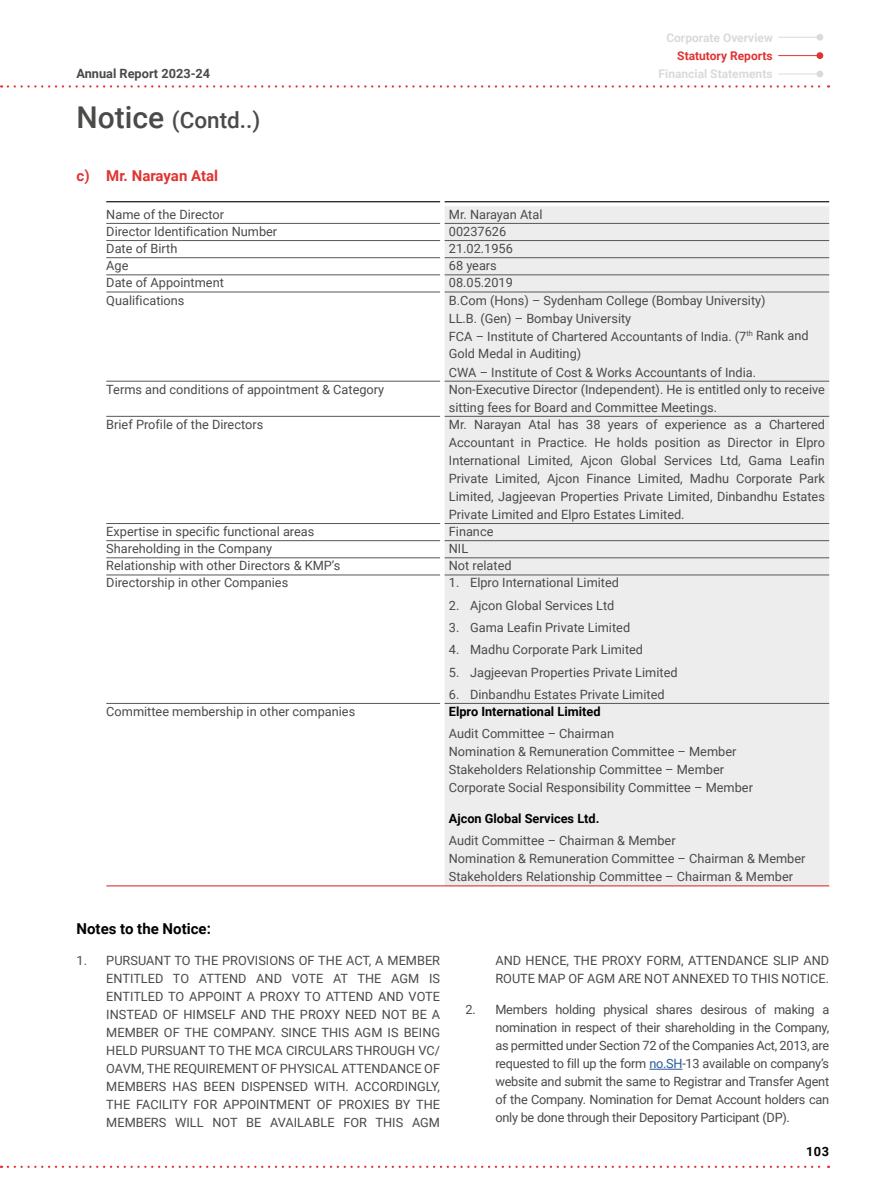
<style>
.page{position:relative;width:893px;height:1191px;background:#fff}
.page>*{position:absolute;margin:0;border:0;box-sizing:border-box;transform-origin:0 0}
.t1{font:500 22.5px "Roboto";color:#4a4a49}
.t2{font:700 15px "Roboto";color:#000}
.t3{font:700 15px "Roboto";color:#df3432}
.t4{font:12.75px/18px "Roboto";color:#4a4a49}
.t5{font:700 12.75px "Roboto";color:#000}
.t6{font:700 12.75px "Roboto";color:#4a4a49}
.t7{font:700 12px "Roboto";color:#dadada}
.t8{font:700 12px "Roboto";color:#df3432}
.s1{font-size:30px}
.s2{color:#275b9b}
</style>
<div class="page">
<div style="left:445px;top:206px;width:384px;height:679px;background:#ededed"></div>
<hr style="left:445px;top:223px;width:384px;height:1px;background:#575756">
<hr style="left:445px;top:257px;width:384px;height:1px;background:#575756">
<hr style="left:445px;top:274px;width:384px;height:1px;background:#575756">
<hr style="left:445px;top:292px;width:384px;height:1px;background:#575756">
<hr style="left:445px;top:381px;width:384px;height:1px;background:#575756">
<hr style="left:445px;top:416px;width:384px;height:1px;background:#575756">
<hr style="left:445px;top:523px;width:384px;height:1px;background:#575756">
<hr style="left:445px;top:540px;width:384px;height:1px;background:#575756">
<hr style="left:445px;top:557px;width:384px;height:1px;background:#575756">
<hr style="left:445px;top:574px;width:384px;height:1px;background:#575756">
<hr style="left:445px;top:703px;width:384px;height:1px;background:#575756">
<hr style="left:106px;top:223px;width:334px;height:1px;background:#575756">
<hr style="left:106px;top:257px;width:334px;height:1px;background:#575756">
<hr style="left:106px;top:274px;width:334px;height:1px;background:#575756">
<hr style="left:106px;top:292px;width:334px;height:1px;background:#575756">
<hr style="left:106px;top:381px;width:334px;height:1px;background:#575756">
<hr style="left:106px;top:416px;width:334px;height:1px;background:#575756">
<hr style="left:106px;top:523px;width:334px;height:1px;background:#575756">
<hr style="left:106px;top:540px;width:334px;height:1px;background:#575756">
<hr style="left:106px;top:557px;width:334px;height:1px;background:#575756">
<hr style="left:106px;top:574px;width:334px;height:1px;background:#575756">
<hr style="left:106px;top:703px;width:334px;height:1px;background:#575756">
<hr style="left:106px;top:240px;width:334px;height:1px;background:#575756">
<hr style="left:445px;top:240px;width:384px;height:1px;background:#575756">
<hr style="left:106px;top:885px;width:334px;height:1px;background:#df3432">
<hr style="left:445px;top:885px;width:384px;height:1px;background:#df3432">
<hr style="left:106px;top:201px;width:334px;height:1px;background:#000">
<hr style="left:445px;top:201px;width:384px;height:1px;background:#000">
<hr style="left:649px;top:1068px;width:33px;height:1px;background:#275b9b">
<div style="left:816px;top:34px;width:7px;height:7px;background:#dadada;border-radius:50%"></div>
<hr style="left:779px;top:37px;width:40px;height:1px;background:#dadada">
<div style="left:816px;top:71px;width:7px;height:6px;background:#dadada;border-radius:50%"></div>
<hr style="left:779px;top:74px;width:40px;height:1px;background:#dadada">
<div style="left:816px;top:52px;width:7px;height:7px;background:#df3432;border-radius:50%"></div>
<hr style="left:779px;top:55px;width:40px;height:1px;background:#df3432">
<svg style="left:8px;top:85px;width:821px;height:3px"></svg>
<svg style="left:8px;top:1165px;width:821px;height:3px"></svg>
<p class="t6" style="left:77px;top:65px;width:135px">Annual Report 2023-24</p>
<h1 class="t1" style="left:77px;top:104px;width:185px"><span class="s1">Notice</span> (Contd..)</h1>
<p class="t7" style="left:666px;top:29px;width:108px">Corporate Overview</p>
<p class="t8" style="left:677px;top:47px;width:97px">Statutory Reports</p>
<p class="t7" style="left:659px;top:66px;width:115px">Financial Statements</p>
<p class="t3" style="left:77px;top:165px;width:143px">c) Mr. Narayan Atal</p>
<p class="t4" style="left:106px;top:205px;width:119px">Name of the Director</p>
<p class="t4" style="left:449px;top:205px;width:95px">Mr. Narayan Atal</p>
<p class="t4" style="left:106px;top:222px;width:172px">Director Identification Number</p>
<p class="t4" style="left:449px;top:222px;width:59px">00237626</p>
<p class="t4" style="left:106px;top:239px;width:73px">Date of Birth</p>
<p class="t4" style="left:449px;top:239px;width:66px">21.02.1956</p>
<p class="t4" style="left:106px;top:256px;width:24px">Age</p>
<p class="t4" style="left:449px;top:256px;width:50px">68 years</p>
<p class="t4" style="left:106px;top:273px;width:119px">Date of Appointment</p>
<p class="t4" style="left:449px;top:273px;width:66px">08.05.2019</p>
<p class="t4" style="left:106px;top:290px;width:80px">Qualifications</p>
<p class="t4" style="left:449px;top:290px;width:361px">B.Com (Hons) – Sydenham College (Bombay University)<br>LL.B. (Gen) – Bombay University<br>FCA – Institute of Chartered Accountants of India. (7<sup>th</sup> Rank and Gold Medal in Auditing)<br>CWA – Institute of Cost &amp; Works Accountants of India.</p>
<p class="t4" style="left:106px;top:380px;width:279px">Terms and conditions of appointment &amp; Category</p>
<p class="t4" style="left:449px;top:380px;width:378px">Non-Executive Director (Independent). He is entitled only to receive sitting fees for Board and Committee Meetings.</p>
<p class="t4" style="left:106px;top:415px;width:158px">Brief Profile of the Directors</p>
<p class="t4" style="left:449px;top:415px;width:378px;text-align:justify">Mr. Narayan Atal has 38 years of experience as a Chartered Accountant in Practice. He holds position as Director in Elpro International Limited, Ajcon Global Services Ltd, Gama Leafin Private Limited, Ajcon Finance Limited, Madhu Corporate Park Limited, Jagjeevan Properties Private Limited, Dinbandhu Estates Private Limited and Elpro Estates Limited.</p>
<p class="t4" style="left:106px;top:522px;width:210px">Expertise in specific functional areas</p>
<p class="t4" style="left:449px;top:522px;width:46px">Finance</p>
<p class="t4" style="left:106px;top:539px;width:167px">Shareholding in the Company</p>
<p class="t4" style="left:449px;top:539px;width:21px">NIL</p>
<p class="t4" style="left:106px;top:556px;width:236px">Relationship with other Directors &amp; KMP’s</p>
<p class="t4" style="left:449px;top:556px;width:64px">Not related</p>
<p class="t4" style="left:106px;top:573px;width:184px">Directorship in other Companies</p>
<p class="t4" style="left:449px;top:573px;width:172px">1. Elpro International Limited</p>
<p class="t4" style="left:449px;top:596px;width:167px">2. Ajcon Global Services Ltd</p>
<p class="t4" style="left:449px;top:618px;width:183px">3. Gama Leafin Private Limited</p>
<p class="t4" style="left:449px;top:640px;width:196px">4. Madhu Corporate Park Limited</p>
<p class="t4" style="left:449px;top:662px;width:230px">5. Jagjeevan Properties Private Limited</p>
<p class="t4" style="left:449px;top:685px;width:217px">6. Dinbandhu Estates Private Limited</p>
<p class="t4" style="left:106px;top:702px;width:251px">Committee membership in other companies</p>
<p class="t5" style="left:449px;top:702px;width:153px">Elpro International Limited</p>
<p class="t4" style="left:449px;top:724px;width:306px">Audit Committee – Chairman<br>Nomination &amp; Remuneration Committee – Member Stakeholders Relationship Committee – Member Corporate Social Responsibility Committee – Member</p>
<p class="t5" style="left:449px;top:809px;width:152px">Ajcon Global Services Ltd.</p>
<p class="t4" style="left:449px;top:831px;width:358px">Audit Committee – Chairman &amp; Member<br>Nomination &amp; Remuneration Committee – Chairman &amp; Member<br>Stakeholders Relationship Committee – Chairman &amp; Member</p>
<p class="t2" style="left:77px;top:918px;width:136px">Notes to the Notice:</p>
<p class="t4" style="left:106px;top:951px;width:335px;text-align:justify;text-indent:-30px">1. PURSUANT TO THE PROVISIONS OF THE ACT, A MEMBER ENTITLED TO ATTEND AND VOTE AT THE AGM IS ENTITLED TO APPOINT A PROXY TO ATTEND AND VOTE INSTEAD OF HIMSELF AND THE PROXY NEED NOT BE A MEMBER OF THE COMPANY. SINCE THIS AGM IS BEING HELD PURSUANT TO THE MCA CIRCULARS THROUGH VC/ OAVM, THE REQUIREMENT OF PHYSICAL ATTENDANCE OF MEMBERS HAS BEEN DISPENSED WITH. ACCORDINGLY, THE FACILITY FOR APPOINTMENT OF PROXIES BY THE MEMBERS WILL NOT BE AVAILABLE FOR THIS AGM</p>
<p class="t4" style="left:495px;top:951px;width:335px">AND HENCE, THE PROXY FORM, ATTENDANCE SLIP AND<br>ROUTE MAP OF AGM ARE NOT ANNEXED TO THIS NOTICE.</p>
<p class="t4" style="left:495px;top:1000px;width:335px;text-align:justify;text-indent:-30px">2. Members holding physical shares desirous of making a nomination in respect of their shareholding in the Company, as permitted under Section 72 of the Companies Act, 2013, are requested to fill up the form <span class="s2">no.SH</span>-13 available on company’s website and submit the same to Registrar and Transfer Agent of the Company. Nomination for Demat Account holders can only be done through their Depository Participant (DP).</p>
<p class="t5" style="left:806px;top:1142px;width:24px">103</p>
</div>
